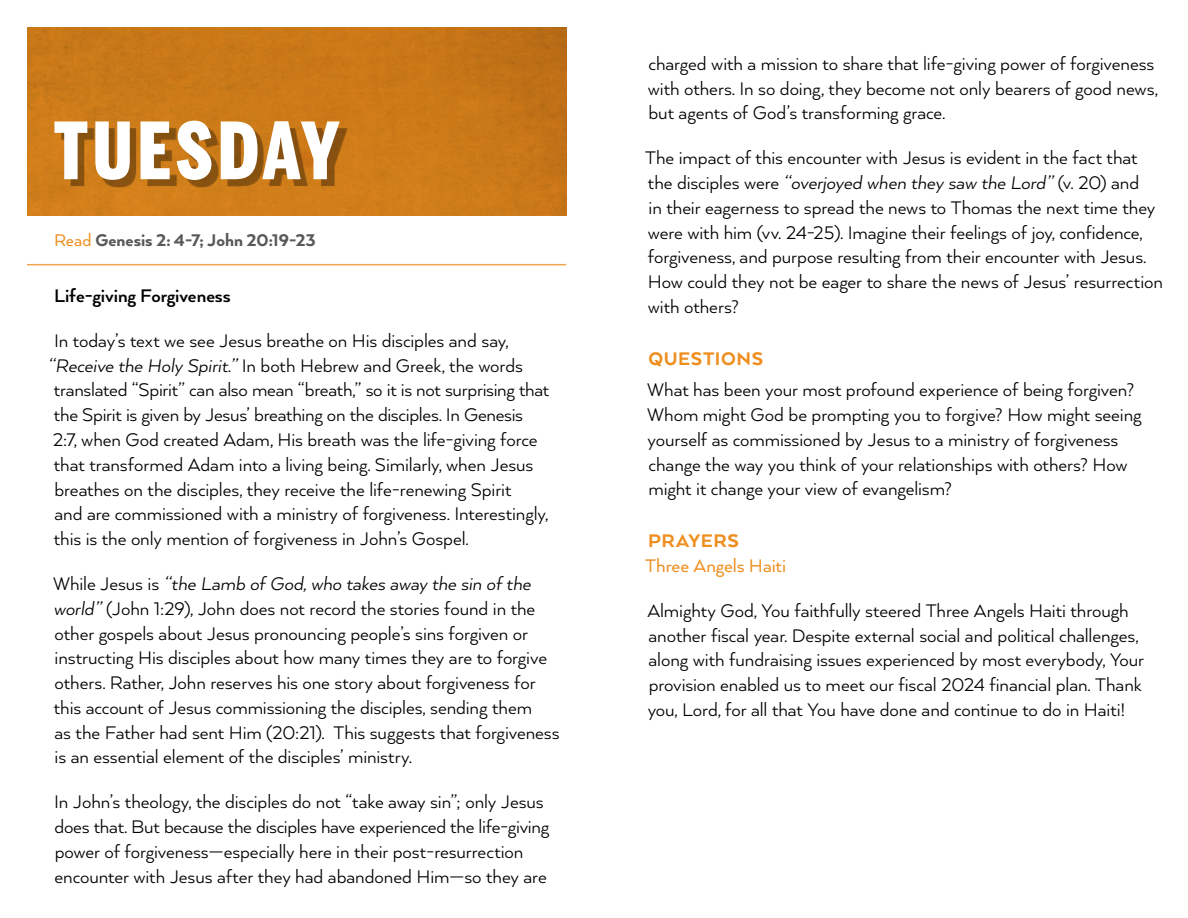
<style>
.page{position:relative;width:1188px;height:918px;background:#fff}
.page>*{position:absolute;margin:0;border:0;box-sizing:border-box;transform-origin:0 0}
.t1{font:900 78px "Benton Sans Comp";letter-spacing:.06em;color:#fff}
.t2{font:21px/24.8px "Arquitecta";letter-spacing:-.005em;color:#000}
.t3{font:700 21px "Arquitecta";letter-spacing:-.005em;color:#000}
.t4{font:800 21px "Arquitecta";letter-spacing:.03em;color:#ee8e1f}
.t5{font:21px "Arquitecta";letter-spacing:-.005em;color:#ee8e1f}
.t6{font:800 19.5px "Arquitecta";color:#58595b}
.s1{font-weight:400;color:#ee8e1f}
.s2{font-style:italic}
</style>
<div class="page">
<hr style="left:27px;top:264px;width:539px;height:1px;background:#f2a44c">
<img style="left:27px;top:27px;width:540px;height:189px">
<div style="left:61px;top:126px;width:287px;height:62px;background:#000;opacity:.35"></div>
<h1 class="t1" style="left:54px;top:105px;width:286px">TUESDAY</h1>
<p class="t6" style="left:54px;top:228px;width:263px"><span class="s1">Read</span> Genesis 2: 4-7; John 20:19-23</p>
<p class="t3" style="left:54px;top:283px;width:178px">Life-giving Forgiveness</p>
<p class="t2" style="left:54px;top:328px;width:456px">In today’s text we see Jesus breathe on His disciples and say,</p>
<p class="t2" style="left:48px;top:352px;width:477px"><span class="s2">“Receive the Holy Spirit.”</span> In both Hebrew and Greek, the words</p>
<p class="t2" style="left:54px;top:377px;width:497px">translated “Spirit” can also mean “breath,” so it is not surprising that</p>
<p class="t2" style="left:54px;top:402px;width:471px">the Spirit is given by Jesus’ breathing on the disciples. In Genesis</p>
<p class="t2" style="left:53px;top:427px;width:486px">2:7, when God created Adam, His breath was the life-giving force</p>
<p class="t2" style="left:54px;top:451px;width:481px">that transformed Adam into a living being. Similarly, when Jesus</p>
<p class="t2" style="left:54px;top:476px;width:459px">breathes on the disciples, they receive the life-renewing Spirit</p>
<p class="t2" style="left:54px;top:501px;width:495px">and are commissioned with a ministry of forgiveness. Interestingly,</p>
<p class="t2" style="left:54px;top:526px;width:416px">this is the only mention of forgiveness in John’s Gospel.</p>
<p class="t2" style="left:53px;top:571px;width:508px">While Jesus is <span class="s2">“the Lamb of God, who takes away the sin of the world”</span> (John 1:29), John does not record the stories found in the other gospels about Jesus pronouncing people’s sins forgiven or instructing His disciples about how many times they are to forgive others. Rather, John reserves his one story about forgiveness for this account of Jesus commissioning the disciples, sending them<br>as the Father had sent Him (20:21). This suggests that forgiveness is an essential element of the disciples’ ministry.</p>
<p class="t2" style="left:54px;top:789px;width:497px">In John’s theology, the disciples do not “take away sin”; only Jesus does that. But because the disciples have experienced the life-giving power of forgiveness—especially here in their post-resurrection encounter with Jesus after they had abandoned Him—so they are</p>
<p class="t2" style="left:648px;top:50px;width:511px">charged with a mission to share that life-giving power of forgiveness with others. In so doing, they become not only bearers of good news, but agents of God’s transforming grace.</p>
<p class="t2" style="left:645px;top:145px;width:519px">The impact of this encounter with Jesus is evident in the fact that the disciples were <span class="s2">“overjoyed when they saw the Lord”</span> (v. 20) and<br>in their eagerness to spread the news to Thomas the next time they were with him (vv. 24-25). Imagine their feelings of joy, confidence, forgiveness, and purpose resulting from their encounter with Jesus.<br>How could they not be eager to share the news of Jesus’ resurrection with others?</p>
<p class="t4" style="left:648px;top:345px;width:116px">QUESTIONS</p>
<p class="t2" style="left:647px;top:377px;width:496px">What has been your most profound experience of being forgiven?<br>Whom might God be prompting you to forgive? How might seeing yourself as commissioned by Jesus to a ministry of forgiveness change the way you think of your relationships with others? How might it change your view of evangelism?</p>
<p class="t4" style="left:648px;top:528px;width:92px">PRAYERS</p>
<p class="t5" style="left:645px;top:552px;width:142px">Three Angels Haiti</p>
<p class="t2" style="left:647px;top:597px;width:498px">Almighty God, You faithfully steered Three Angels Haiti through another fiscal year. Despite external social and political challenges, along with fundraising issues experienced by most everybody, Your provision enabled us to meet our fiscal 2024 financial plan. Thank you, Lord, for all that You have done and continue to do in Haiti!</p>
</div>
